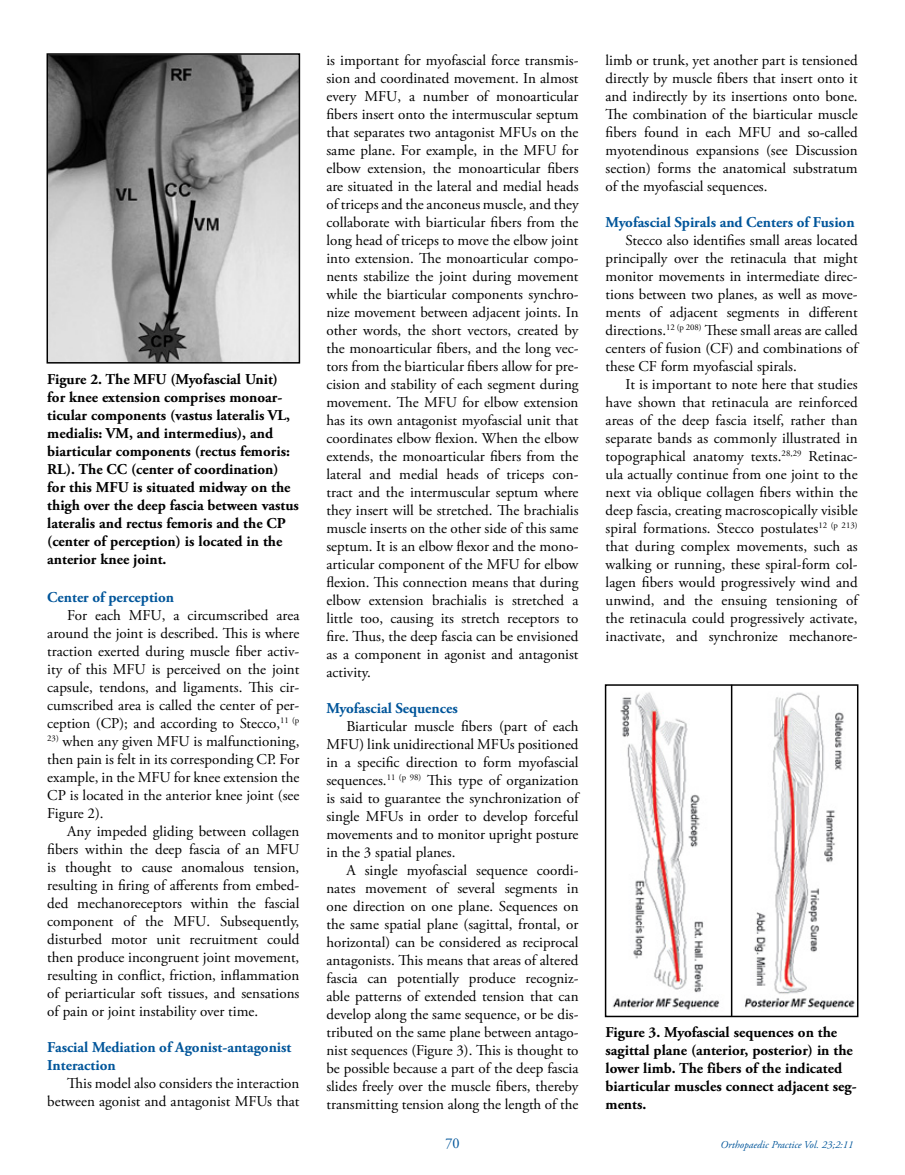
<style>
.page{position:relative;width:905px;height:1175px;background:#fff}
.page>*{position:absolute;margin:0;border:0;box-sizing:border-box;transform-origin:0 0}
.BodyCopy{font:15px/18px "Adobe Garamond Pro";color:#000;text-align:justify}
.FigureCutlines{font:700 15px/18px "Adobe Garamond Pro";color:#000}
.KeyWords{font:700 15px/18px "Adobe Garamond Pro";color:#00559a}
.t1{font:15px "Adobe Garamond Pro";color:#00559a;scale:.95 1}
.t2{font:italic 10.5px "Adobe Garamond Pro";color:#00559a}
</style>
<div class="page">
<img style="left:49px;top:56px;width:248px;height:304px">
<div style="left:46px;top:53px;width:254px;height:310px;border:2px solid #000"></div>
<img style="left:612px;top:687px;width:243px;height:327px">
<div style="left:604px;top:684px;width:254px;height:333px;border:2px solid #000"></div>
<hr style="left:730px;top:684px;width:2px;height:332px;background:#000">
<p class="FigureCutlines" style="left:47px;top:371px;width:253px">Figure 2. The MFU (Myofascial Unit) for knee extension comprises monoar&shy;ticular components (vastus lateralis VL, medialis: VM, and intermedius), and biarticular components (rectus femoris:<br>RL). The CC (center of coordination) for this MFU is situated midway on the thigh over the deep fascia between vastus lateralis and rectus femoris and the CP (center of perception) is located in the anterior knee joint.</p>
<p class="KeyWords" style="left:47px;top:588px;width:128px">Center of perception</p>
<p class="BodyCopy" style="left:47px;top:607px;width:254px;text-indent:20px">For each MFU, a circumscribed area around the joint is described. This is where traction exerted during muscle fiber activ&shy;ity of this MFU is perceived on the joint capsule, tendons, and ligaments. This cir&shy;cumscribed area is called the center of per&shy;ception (CP); and according to Stecco,<sup>11</sup> <sup>(p</sup></p>
<p class="BodyCopy" style="left:47px;top:733px;width:254px"><sup>23)</sup> when any given MFU is malfunctioning, then pain is felt in its corresponding CP. For example, in the MFU for knee extension the CP is located in the anterior knee joint (see Figure 2).</p>
<p class="BodyCopy" style="left:47px;top:823px;width:254px;text-indent:20px">Any impeded gliding between collagen fibers within the deep fascia of an MFU is thought to cause anomalous tension, resulting in firing of afferents from embed&shy;ded mechanoreceptors within the fascial component of the MFU. Subsequently, disturbed motor unit recruitment could then produce incongruent joint movement, resulting in conflict, friction, inflammation of periarticular soft tissues, and sensations of pain or joint instability over time.</p>
<p class="KeyWords" style="left:47px;top:1038px;width:246px">Fascial Mediation of Agonist-antagonist<br>Interaction</p>
<p class="BodyCopy" style="left:47px;top:1075px;width:254px;text-align:right">This model also considers the interaction between agonist and antagonist MFUs that</p>
<p class="BodyCopy" style="left:326px;top:52px;width:254px">is important for myofascial force transmis&shy;sion and coordinated movement. In almost every MFU, a number of monoarticular fibers insert onto the intermuscular septum that separates two antagonist MFUs on the same plane. For example, in the MFU for elbow extension, the monoarticular fibers are situated in the lateral and medial heads of triceps and the anconeus muscle, and they collaborate with biarticular fibers from the long head of triceps to move the elbow joint into extension. The monoarticular compo&shy;nents stabilize the joint during movement while the biarticular components synchro&shy;nize movement between adjacent joints. In other words, the short vectors, created by the monoarticular fibers, and the long vec&shy;tors from the biarticular fibers allow for pre&shy;cision and stability of each segment during movement. The MFU for elbow extension has its own antagonist myofascial unit that coordinates elbow flexion. When the elbow extends, the monoarticular fibers from the lateral and medial heads of triceps con&shy;tract and the intermuscular septum where they insert will be stretched. The brachialis muscle inserts on the other side of this same septum. It is an elbow flexor and the mono&shy;articular component of the MFU for elbow flexion. This connection means that during elbow extension brachialis is stretched a little too, causing its stretch receptors to fire. Thus, the deep fascia can be envisioned as a component in agonist and antagonist activity.</p>
<p class="KeyWords" style="left:326px;top:699px;width:133px">Myofascial Sequences</p>
<p class="BodyCopy" style="left:326px;top:718px;width:254px;text-indent:20px">Biarticular muscle fibers (part of each MFU) link unidirectional MFUs positioned in a specific direction to form myofascial sequences.<sup>11</sup> <sup>(p</sup> <sup>98)</sup> This type of organization is said to guarantee the synchronization of single MFUs in order to develop forceful movements and to monitor upright posture in the 3 spatial planes.</p>
<p class="BodyCopy" style="left:326px;top:862px;width:254px;text-indent:20px">A single myofascial sequence coordi&shy;nates movement of several segments in one direction on one plane. Sequences on the same spatial plane (sagittal, frontal, or horizontal) can be considered as reciprocal antagonists. This means that areas of altered fascia can potentially produce recogniz&shy;able patterns of extended tension that can develop along the same sequence, or be dis&shy;tributed on the same plane between antago&shy;nist sequences (Figure 3). This is thought to be possible because a part of the deep fascia slides freely over the muscle fibers, thereby transmitting tension along the length of the</p>
<p class="BodyCopy" style="left:605px;top:52px;width:253px">limb or trunk, yet another part is tensioned directly by muscle fibers that insert onto it and indirectly by its insertions onto bone.<br>The combination of the biarticular muscle fibers found in each MFU and so-called myotendinous expansions (see Discussion section) forms the anatomical substratum of the myofascial sequences.</p>
<p class="KeyWords" style="left:605px;top:213px;width:250px">Myofascial Spirals and Centers of Fusion</p>
<p class="BodyCopy" style="left:605px;top:232px;width:254px;text-indent:20px">Stecco also identifies small areas located principally over the retinacula that might monitor movements in intermediate direc&shy;tions between two planes, as well as move&shy;ments of adjacent segments in different directions.<sup>12</sup> <sup>(p</sup> <sup>208)</sup> These small areas are called centers of fusion (CF) and combinations of these CF form myofascial spirals.</p>
<p class="BodyCopy" style="left:605px;top:376px;width:254px;text-indent:20px">It is important to note here that studies have shown that retinacula are reinforced areas of the deep fascia itself, rather than separate bands as commonly illustrated in topographical anatomy texts.<sup>28,29</sup> Retinac&shy;ula actually continue from one joint to the next via oblique collagen fibers within the deep fascia, creating macroscopically visible spiral formations. Stecco postulates<sup>12</sup> <sup>(p</sup> <sup>213) </sup>that during complex movements, such as walking or running, these spiral-form col&shy;lagen fibers would progressively wind and unwind, and the ensuing tensioning of the retinacula could progressively activate, inactivate, and synchronize mechanore-</p>
<p class="FigureCutlines" style="left:605px;top:1023px;width:252px">Figure 3. Myofascial sequences on the sagittal plane (anterior, posterior) in the lower limb. The fibers of the indicated biarticular muscles connect adjacent seg&shy;ments.</p>
<p class="t1" style="left:445px;top:1134px;width:16px">70</p>
<p class="t2" style="left:720px;top:1138px;width:134px">Orthopaedic Practice Vol. 23;2:11</p>
</div>
